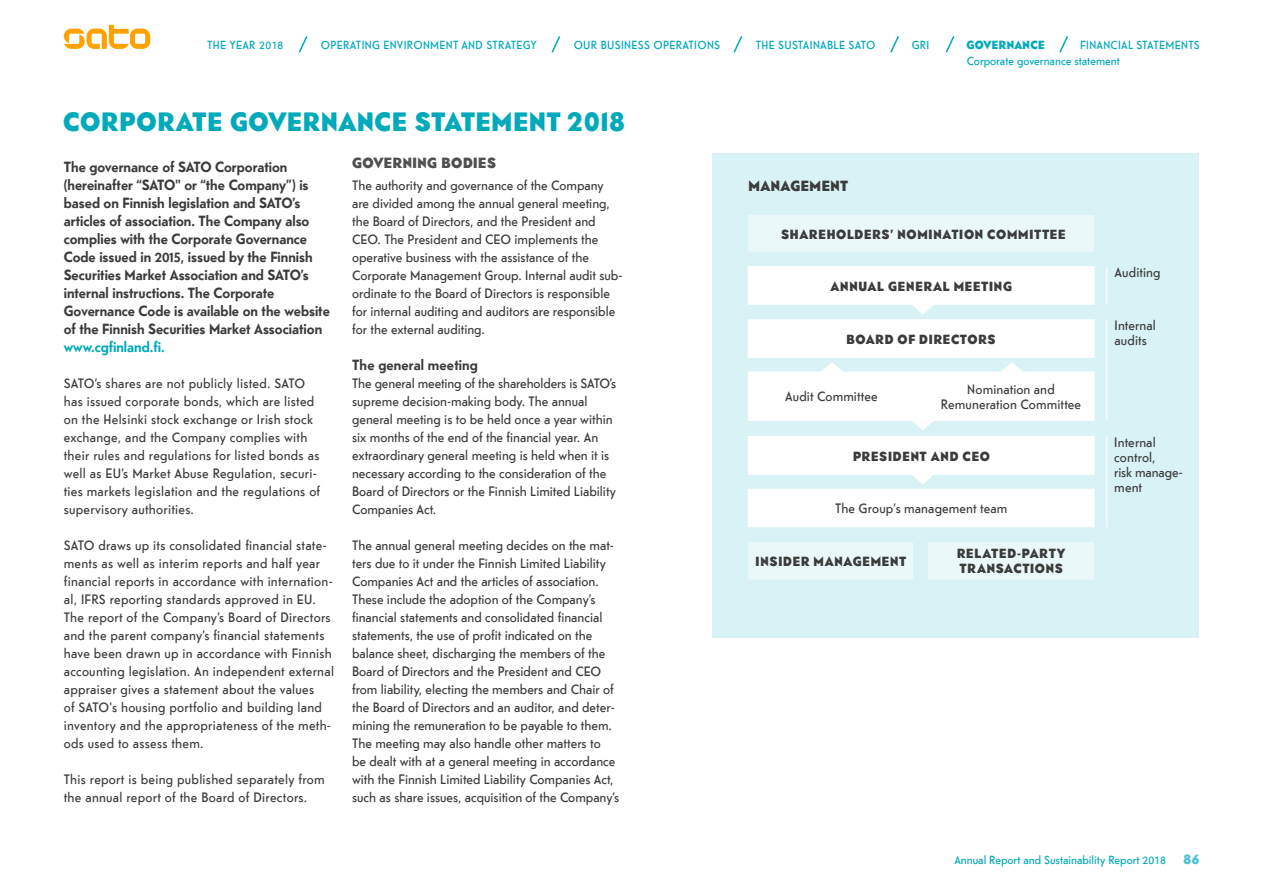
<style>
.page{position:relative;width:1263px;height:893px;background:#fff}
.page>*{position:absolute;margin:0;border:0;box-sizing:border-box;transform-origin:0 0}
.otsikko_H3{font:900 27px "Telefon Web";letter-spacing:.03em;color:#00aaba}
.ingressi_osioala{font:700 15px/18px "Telefon Web";color:#3c3c3c}
.väliotsikko_2{font:700 15px "Telefon Web";letter-spacing:.01em;color:#3c3c3c}
.väliotsikko_1{font:900 15px "Telefon Web";letter-spacing:.03em;color:#505050}
.kaavio_title_1{font:900 15px "Telefon Web";letter-spacing:.035em;color:#3c3c3c}
.t1{font:900 15px "Telefon Web";color:#4dc4cf}
.Leipateksti{font:13.8px/18px "Telefon Web";color:#3c3c3c}
.Leipateksti-2{font:13.8px/18px "Telefon Web";letter-spacing:.02em;color:#3c3c3c}
.kaavio_body_9_25_reg{font:13.8px/15px "Telefon Web";letter-spacing:.005em;color:#3c3c3c}
.kaavio_title_2{font:900 13.5px/15px "Telefon Web";letter-spacing:.055em;color:#3c3c3c}
.ylanavi_2{font:12px "Telefon Web";letter-spacing:.015em;color:#00aaba}
.t2{font:900 12px "Telefon Web";letter-spacing:.025em;color:#00aaba}
.s1{color:#00aaba}
</style>
<div class="page">
<svg style="left:64px;top:25px;width:86px;height:24px"></svg>
<svg style="left:551px;top:36px;width:9px;height:17px"></svg>
<svg style="left:299px;top:36px;width:8px;height:17px"></svg>
<svg style="left:733px;top:36px;width:9px;height:17px"></svg>
<svg style="left:890px;top:36px;width:9px;height:17px"></svg>
<svg style="left:945px;top:36px;width:9px;height:17px"></svg>
<svg style="left:1059px;top:36px;width:9px;height:17px"></svg>
<div style="left:712px;top:153px;width:487px;height:485px;background:#d9f2f5"></div>
<div style="left:748px;top:215px;width:346px;height:37px;background:#ebf8f9"></div>
<hr style="left:1106px;top:266px;width:1px;height:38px;background:#fff">
<hr style="left:1106px;top:436px;width:1px;height:91px;background:#fff">
<hr style="left:1106px;top:319px;width:1px;height:102px;background:#fff">
<svg style="left:748px;top:266px;width:346px;height:261px"></svg>
<div style="left:748px;top:542px;width:165px;height:37px;background:#ebf8f9"></div>
<div style="left:928px;top:542px;width:166px;height:37px;background:#ebf8f9"></div>
<p class="ylanavi_2" style="left:207px;top:37px;width:78px">THE YEAR 2018</p>
<p class="ylanavi_2" style="left:321px;top:37px;width:218px">OPERATING ENVIRONMENT AND STRATEGY</p>
<p class="ylanavi_2" style="left:574px;top:37px;width:148px">OUR BUSINESS OPERATIONS</p>
<p class="ylanavi_2" style="left:756px;top:37px;width:121px">THE SUSTAINABLE SATO</p>
<p class="ylanavi_2" style="left:912px;top:37px;width:19px">GRI</p>
<p class="t2" style="left:966px;top:37px;width:80px">GOVERNANCE</p>
<p class="ylanavi_2" style="left:1080px;top:37px;width:121px">FINANCIAL STATEMENTS</p>
<p class="otsikko_H3" style="left:63px;top:105px;width:563px">CORPORATE GOVERNANCE STATEMENT 2018</p>
<p class="ingressi_osioala" style="left:64px;top:158px;width:268px">The governance of SATO Corporation (hereinafter “SATO" or “the Company”) is based on Finnish legislation and SATO’s articles of association. The Company also complies with the Corporate Governance Code issued in 2015, issued by the Finnish Securities Market Association and SATO’s internal instructions. The Corporate Governance Code is available on the website of the Finnish Securities Market Association <span class="s1">www.cgfinland.fi.</span></p>
<p class="Leipateksti-2" style="left:64px;top:374px;width:258px">SATO’s shares are not publicly listed. SATO has issued corporate bonds, which are listed on the Helsinki stock exchange or Irish stock exchange, and the Company complies with their rules and regulations for listed bonds as well as EU’s Market Abuse Regulation, securi&shy;ties markets legislation and the regulations of supervisory authorities.</p>
<p class="Leipateksti-2" style="left:64px;top:536px;width:272px">SATO draws up its consolidated financial state&shy;ments as well as interim reports and half year financial reports in accordance with internation&shy;al, IFRS reporting standards approved in EU.<br>The report of the Company’s Board of Directors and the parent company’s financial statements have been drawn up in accordance with Finnish accounting legislation. An independent external appraiser gives a statement about the values<br>of SATO's housing portfolio and building land inventory and the appropriateness of the meth&shy;ods used to assess them.</p>
<p class="Leipateksti-2" style="left:64px;top:770px;width:262px">This report is being published separately from the annual report of the Board of Directors.</p>
<p class="väliotsikko_1" style="left:352px;top:153px;width:145px">GOVERNING BODIES</p>
<p class="Leipateksti" style="left:352px;top:176px;width:272px">The authority and governance of the Company are divided among the annual general meeting, the Board of Directors, and the President and CEO. The President and CEO implements the operative business with the assistance of the Corporate Management Group. Internal audit sub&shy;ordinate to the Board of Directors is responsible for internal auditing and auditors are responsible for the external auditing.</p>
<p class="väliotsikko_2" style="left:352px;top:355px;width:127px">The general meeting</p>
<p class="Leipateksti" style="left:352px;top:374px;width:266px">The general meeting of the shareholders is SATO’s supreme decision-making body. The annual general meeting is to be held once a year within six months of the end of the financial year. An extraordinary general meeting is held when it is necessary according to the consideration of the Board of Directors or the Finnish Limited Liability Companies Act.</p>
<p class="Leipateksti" style="left:352px;top:536px;width:269px">The annual general meeting decides on the mat&shy;ters due to it under the Finnish Limited Liability Companies Act and the articles of association.<br>These include the adoption of the Company’s financial statements and consolidated financial statements, the use of profit indicated on the balance sheet, discharging the members of the Board of Directors and the President and CEO from liability, electing the members and Chair of the Board of Directors and an auditor, and deter&shy;mining the remuneration to be payable to them.<br>The meeting may also handle other matters to<br>be dealt with at a general meeting in accordance with the Finnish Limited Liability Companies Act, such as share issues, acquisition of the Company’s</p>
<p class="kaavio_title_1" style="left:748px;top:176px;width:101px">MANAGEMENT</p>
<p class="ylanavi_2" style="left:967px;top:53px;width:155px">Corporate governance statement</p>
<p class="kaavio_title_2" style="left:781px;top:226px;width:286px">SHAREHOLDERS’ NOMINATION COMMITTEE</p>
<p class="kaavio_title_2" style="left:830px;top:278px;width:183px">ANNUAL GENERAL MEETING</p>
<p class="kaavio_title_2" style="left:846px;top:331px;width:151px">BOARD OF DIRECTORS</p>
<p class="kaavio_body_9_25_reg" style="left:785px;top:389px;width:94px">Audit Committee</p>
<p class="kaavio_body_9_25_reg" style="left:941px;top:381px;width:142px;text-align:center">Nomination and<br>Remuneration Committee</p>
<p class="kaavio_title_2" style="left:853px;top:448px;width:138px">PRESIDENT AND CEO</p>
<p class="kaavio_body_9_25_reg" style="left:835px;top:501px;width:174px">The Group’s management team</p>
<p class="kaavio_title_2" style="left:755px;top:553px;width:152px">INSIDER MANAGEMENT</p>
<p class="kaavio_title_2" style="left:957px;top:546px;width:110px">RELATED-PARTY<br>TRANSACTIONS</p>
<p class="kaavio_body_9_25_reg" style="left:1114px;top:264px;width:48px">Auditing</p>
<p class="kaavio_body_9_25_reg" style="left:1114px;top:318px;width:43px">Internal audits</p>
<p class="kaavio_body_9_25_reg" style="left:1114px;top:435px;width:69px">Internal control,<br>risk manage&shy;ment</p>
<p class="ylanavi_2" style="left:954px;top:852px;width:213px">Annual Report and Sustainability Report 2018</p>
<p class="t1" style="left:1183px;top:849px;width:17px">86</p>
</div>
